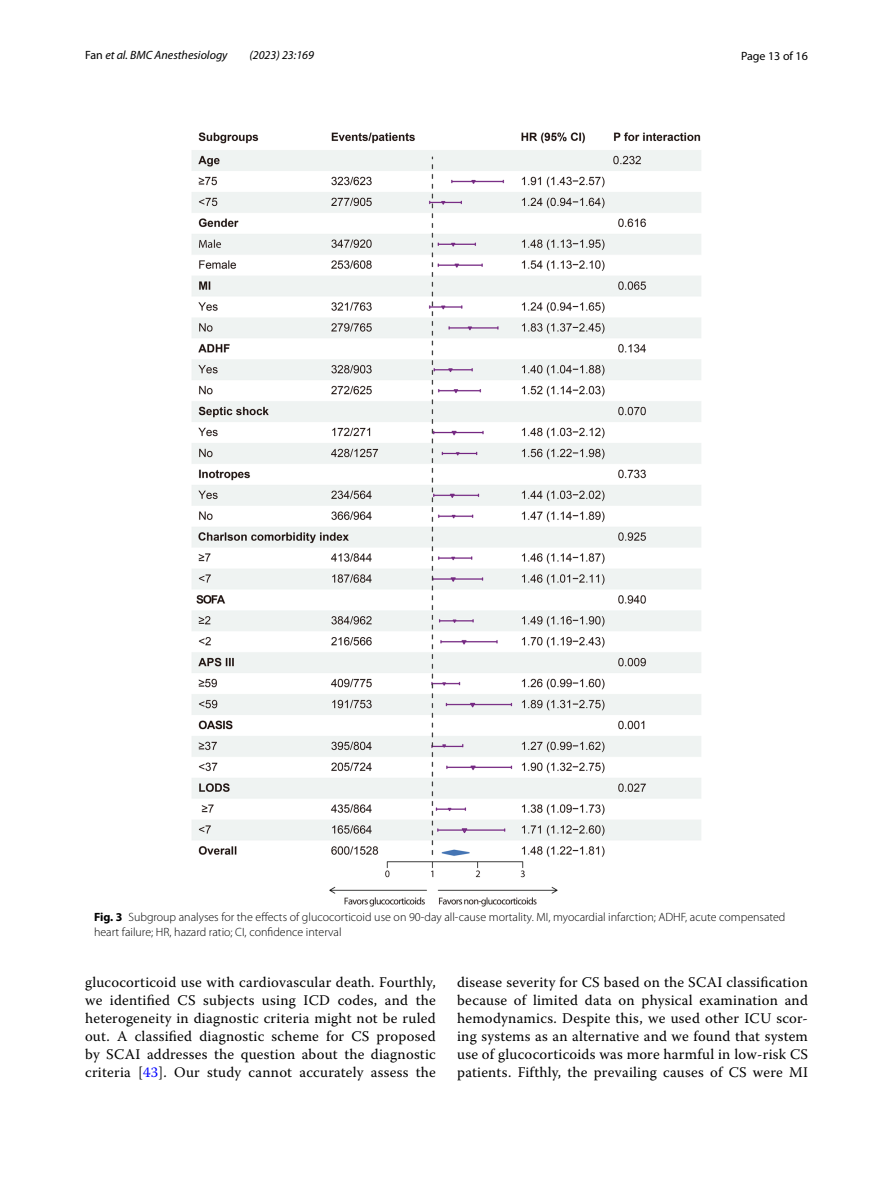
<style>
.page{position:relative;width:893px;height:1187px;background:#fff}
.page>*{position:absolute;margin:0;border:0;box-sizing:border-box;transform-origin:0 0}
.t1{font:14.7px/18px "Warnock Pro";letter-spacing:.015em;color:#000;text-align:justify}
.t2{font:300 12px/15px "Myriad Pro";color:#000}
.t3{font:italic 12px "Myriad Pro";color:#000}
.t4{font:12px "Myriad Pro";color:#000}
.s1{font-style:normal}
.s2{font-weight:700}
.s3{color:#00f}
</style>
<div class="page">
<img style="left:192px;top:133px;width:509px;height:773px">
<p class="t3" style="left:85px;top:48px;width:144px"><span class="s1">Fan</span> et al. BMC Anesthesiology</p>
<p class="t3" style="left:249px;top:48px;width:66px">(2023) 23:169</p>
<p class="t4" style="left:741px;top:48px;width:68px">Page 13 of 16</p>
<p class="t2" style="left:94px;top:910px;width:693px"><span class="s2">Fig. 3</span> Subgroup analyses for the effects of glucocorticoid use on 90-day all-cause mortality. MI, myocardial infarction; ADHF, acute compensated heart failure; HR, hazard ratio; CI, confidence interval</p>
<p class="t1" style="left:85px;top:972px;width:352px">glucocorticoid use with cardiovascular death. Fourthly, we identified CS subjects using ICD codes, and the heterogeneity in diagnostic criteria might not be ruled out. A classified diagnostic scheme for CS proposed by SCAI addresses the question about the diagnostic criteria [<span class="s3">43</span>]. Our study cannot accurately assess the</p>
<p class="t1" style="left:457px;top:972px;width:352px">disease severity for CS based on the SCAI classification because of limited data on physical examination and hemodynamics. Despite this, we used other ICU scor&shy;ing systems as an alternative and we found that system use of glucocorticoids was more harmful in low-risk CS patients. Fifthly, the prevailing causes of CS were MI</p>
</div>
